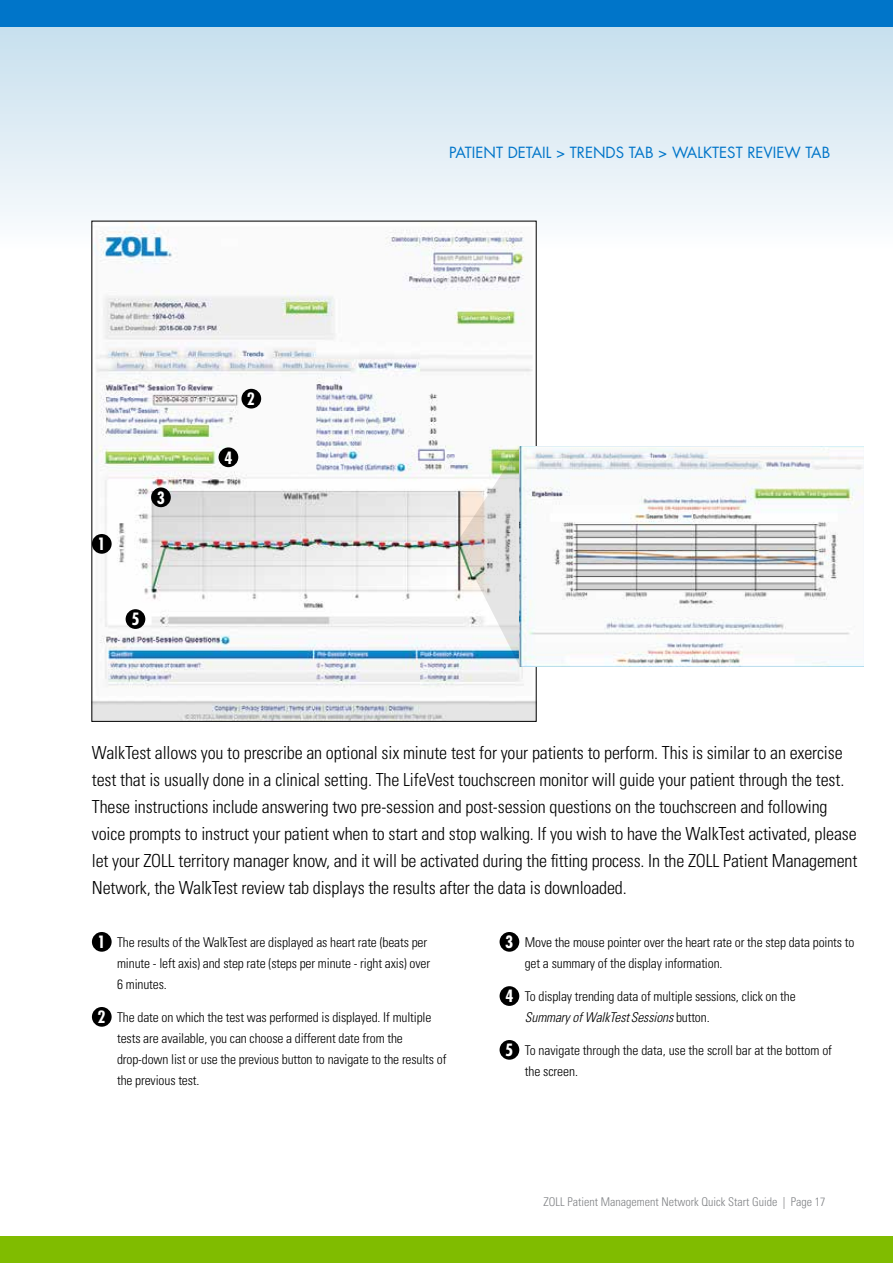
<style>
.page{position:relative;width:893px;height:1263px;background:#fff}
.page>*{position:absolute;margin:0;border:0;box-sizing:border-box;transform-origin:0 0}
.t1{font:300 condensed 18px/27px "Univers LT Std";letter-spacing:-.01em;color:#000}
.t2{font:700 condensed 16.5px "Futura Std";color:#fff}
.t3{font:15px "Futura Std";color:#0075c9}
.t4{font:300 condensed 13.5px/21px "Univers LT Std";letter-spacing:-.01em;color:#000}
.t5{font:300 condensed 12px "Univers LT Std";color:#808285}
.s1{font-family:"Futura Std";font-weight:700;font-size:16.5px;color:#fff}
.s2{font-style:italic}
</style>
<div class="page">
<div style="left:0;top:1236px;width:893px;height:27px;background:#80bc00"></div>
<div style="left:0;top:23px;width:893px;height:227px;background:linear-gradient(to bottom,#c6e0ee,#f9fafb)"></div>
<div style="left:0;top:0;width:893px;height:27px;background:#0075c9"></div>
<div style="left:92px;top:932px;width:20px;height:20px;background:#000;border-radius:50%"></div>
<div style="left:92px;top:1007px;width:20px;height:20px;background:#000;border-radius:50%"></div>
<div style="left:500px;top:932px;width:19px;height:20px;background:#000;border-radius:50%"></div>
<div style="left:500px;top:986px;width:19px;height:20px;background:#000;border-radius:50%"></div>
<div style="left:500px;top:1040px;width:19px;height:20px;background:#000;border-radius:50%"></div>
<img style="left:93px;top:223px;width:442px;height:497px">
<div style="left:92px;top:534px;width:20px;height:20px;background:#000;border-radius:50%"></div>
<div style="left:151px;top:487px;width:20px;height:20px;background:#000;border-radius:50%"></div>
<div style="left:241px;top:389px;width:20px;height:19px;background:#000;border-radius:50%"></div>
<div style="left:219px;top:447px;width:19px;height:20px;background:#000;border-radius:50%"></div>
<div style="left:126px;top:609px;width:19px;height:20px;background:#000;border-radius:50%"></div>
<img style="left:520px;top:446px;width:344px;height:221px">
<img style="left:457px;top:446px;width:63px;height:221px">
<p class="t2" style="left:98px;top:534px;width:10px">1</p>
<p class="t2" style="left:157px;top:487px;width:10px">3</p>
<p class="t2" style="left:131px;top:609px;width:10px">5</p>
<p class="t2" style="left:247px;top:388px;width:10px">2</p>
<p class="t2" style="left:224px;top:447px;width:10px">4</p>
<p class="t3" style="left:449px;top:143px;width:383px">PATIENT DETAIL &gt; TRENDS TAB &gt; WALKTEST REVIEW TAB</p>
<p class="t1" style="left:92px;top:740px;width:767px">WalkTest allows you to prescribe an optional six minute test for your patients to perform. This is similar to an exercise test that is usually done in a clinical setting. The LifeVest touchscreen monitor will guide your patient through the test.<br>These instructions include answering two pre-session and post-session questions on the touchscreen and following voice prompts to instruct your patient when to start and stop walking. If you wish to have the WalkTest activated, please let your ZOLL territory manager know, and it will be activated during the fitting process. In the ZOLL Patient Management Network, the WalkTest review tab displays the results after the data is downloaded.</p>
<p class="t4" style="left:117px;top:932px;width:315px;text-indent:-20px"><span class="s1">1</span> The results of the WalkTest are displayed as heart rate (beats per minute - left axis) and step rate (steps per minute - right axis) over<br>6 minutes.</p>
<p class="t4" style="left:117px;top:1007px;width:331px;text-indent:-20px"><span class="s1">2</span> The date on which the test was performed is displayed. If multiple tests are available, you can choose a different date from the drop-down list or use the previous button to navigate to the results of the previous test.</p>
<p class="t4" style="left:525px;top:932px;width:331px;text-indent:-20px"><span class="s1">3</span> Move the mouse pointer over the heart rate or the step data points to get a summary of the display information.</p>
<p class="t4" style="left:525px;top:986px;width:272px;text-indent:-20px"><span class="s1">4</span> To display trending data of multiple sessions, click on the<br><span class="s2">Summary of WalkTestSessions</span> button.</p>
<p class="t4" style="left:525px;top:1040px;width:309px;text-indent:-20px"><span class="s1">5</span> To navigate through the data, use the scroll bar at the bottom of the screen.</p>
<p class="t5" style="left:544px;top:1194px;width:283px">ZOLL Patient Management Network Quick Start Guide | Page 17</p>
</div>
